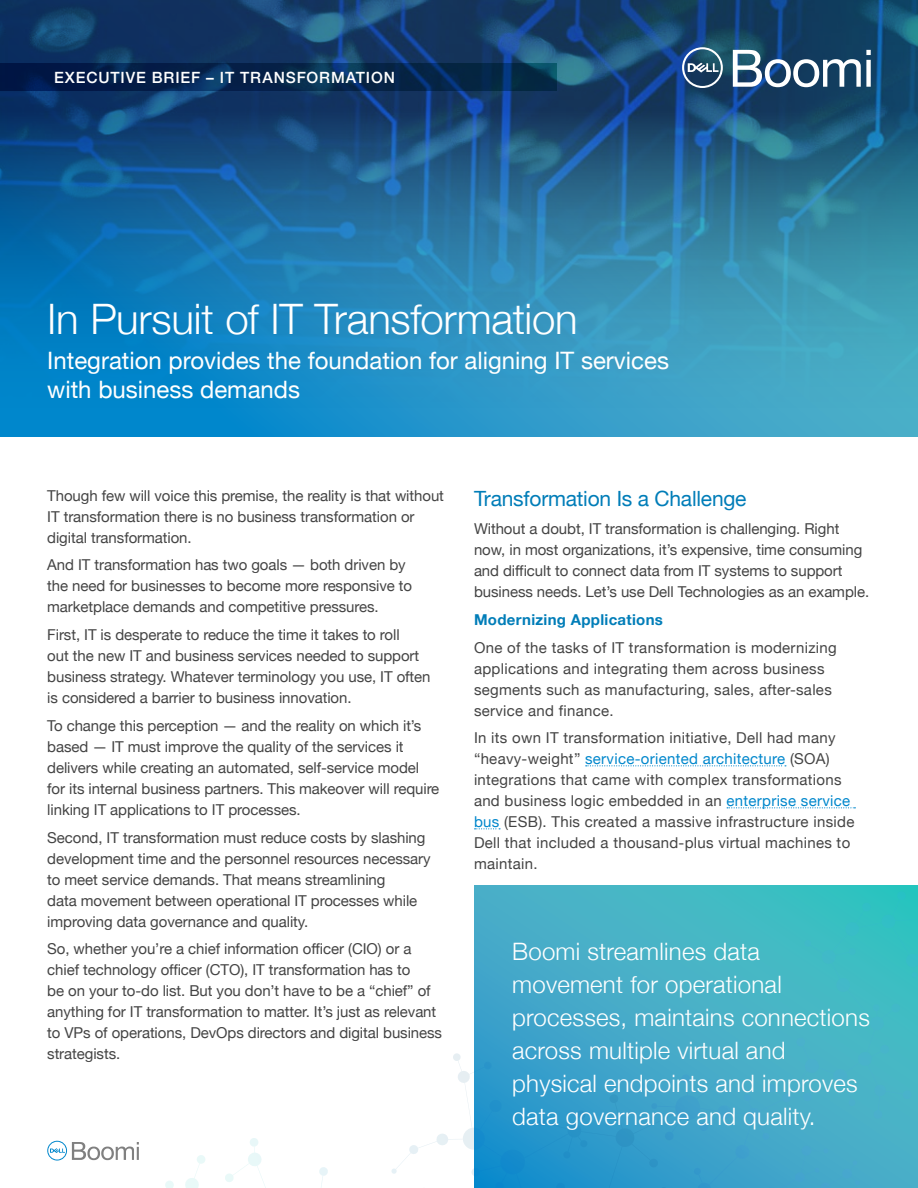
<style>
.page{position:relative;width:918px;height:1188px;background:#fff}
.page>*{position:absolute;margin:0;border:0;box-sizing:border-box;transform-origin:0 0}
.t1{font:300 42px "Helvetica Neue";letter-spacing:-.005em;color:#fff}
.t2{font:300 24px/33px "Helvetica Neue";letter-spacing:.01em;color:#fff}
.t3{font:24px/28.5px "Helvetica Neue";color:#fff}
.t4{font:21px "Helvetica Neue";letter-spacing:-.01em;color:#007db8}
.t5{font:500 15.45px "Helvetica Neue";letter-spacing:.055em;color:#fff}
.t6{font:15px/21px "Helvetica Neue";letter-spacing:-.005em;color:#444}
.t7{font:15px/21px "Helvetica Neue";letter-spacing:.02em;color:#444}
.t8{font:700 15px "Helvetica Neue";letter-spacing:.02em;color:#007db8}
.s1{color:#0087cc}
</style>
<div class="page">
<svg style="left:47px;top:1141px;width:92px;height:20px"></svg>
<svg style="left:0;top:0;width:918px;height:436px;background:#20709e"></svg>
<svg style="left:586px;top:765px;width:200px;height:1px"></svg>
<svg style="left:727px;top:807px;width:128px;height:1px"></svg>
<svg style="left:475px;top:828px;width:25px;height:1px"></svg>
<svg style="left:0;top:63px;width:556px;height:27px;background:#04254d"></svg>
<svg style="left:682px;top:47px;width:41px;height:41px;background:#4b6d8a"></svg>
<svg style="left:733px;top:50px;width:138px;height:37px"></svg>
<svg style="left:474px;top:886px;width:444px;height:302px;background:#3facc7"></svg>
<p class="t5" style="left:54px;top:65px;width:343px">EXECUTIVE BRIEF – IT TRANSFORMATION</p>
<h1 class="t1" style="left:47px;top:285px;width:532px">In Pursuit of IT Transformation</h1>
<h2 class="t3" style="left:47px;top:348px;width:623px">Integration provides the foundation for aligning IT services with business demands</h2>
<p class="t6" style="left:47px;top:486px;width:398px">Though few will voice this premise, the reality is that without<br>IT transformation there is no business transformation or digital transformation.</p>
<p class="t6" style="left:47px;top:555px;width:366px">And IT transformation has two goals — both driven by the need for businesses to become more responsive to marketplace demands and competitive pressures.</p>
<p class="t6" style="left:47px;top:625px;width:385px">First, IT is desperate to reduce the time it takes to roll<br>out the new IT and business services needed to support business strategy. Whatever terminology you use, IT often is considered a barrier to business innovation.</p>
<p class="t6" style="left:47px;top:716px;width:394px">To change this perception — and the reality on which it’s based — IT must improve the quality of the services it delivers while creating an automated, self-service model for its internal business partners. This makeover will require linking IT applications to IT processes.</p>
<p class="t6" style="left:47px;top:828px;width:385px">Second, IT transformation must reduce costs by slashing development time and the personnel resources necessary to meet service demands. That means streamlining<br>data movement between operational IT processes while improving data governance and quality.</p>
<p class="t6" style="left:47px;top:939px;width:396px">So, whether you’re a chief information officer (CIO) or a chief technology officer (CTO), IT transformation has to<br>be on your to-do list. But you don’t have to be a “chief” of anything for IT transformation to matter. It’s just as relevant to VPs of operations, DevOps directors and digital business strategists.</p>
<h3 class="t4" style="left:474px;top:484px;width:274px">Transformation Is a Challenge</h3>
<p class="t6" style="left:474px;top:519px;width:397px">Without a doubt, IT transformation is challenging. Right now, in most organizations, it’s expensive, time consuming and difficult to connect data from IT systems to support business needs. Let’s use Dell Technologies as an example.</p>
<p class="t8" style="left:474px;top:608px;width:191px">Modernizing Applications</p>
<p class="t7" style="left:474px;top:638px;width:364px">One of the tasks of IT transformation is modernizing applications and integrating them across business segments such as manufacturing, sales, after-sales service and finance.</p>
<p class="t7" style="left:474px;top:728px;width:382px">In its own IT transformation initiative, Dell had many “heavy-weight” <span class="s1">service-oriented architecture</span> (SOA) integrations that came with complex transformations and business logic embedded in an <span class="s1">enterprise service bus</span> (ESB). This created a massive infrastructure inside Dell that included a thousand-plus virtual machines to maintain.</p>
<h2 class="t2" style="left:512px;top:933px;width:359px">Boomi streamlines data movement for operational processes, maintains connections across multiple virtual and physical endpoints and improves data governance and quality.</h2>
</div>
